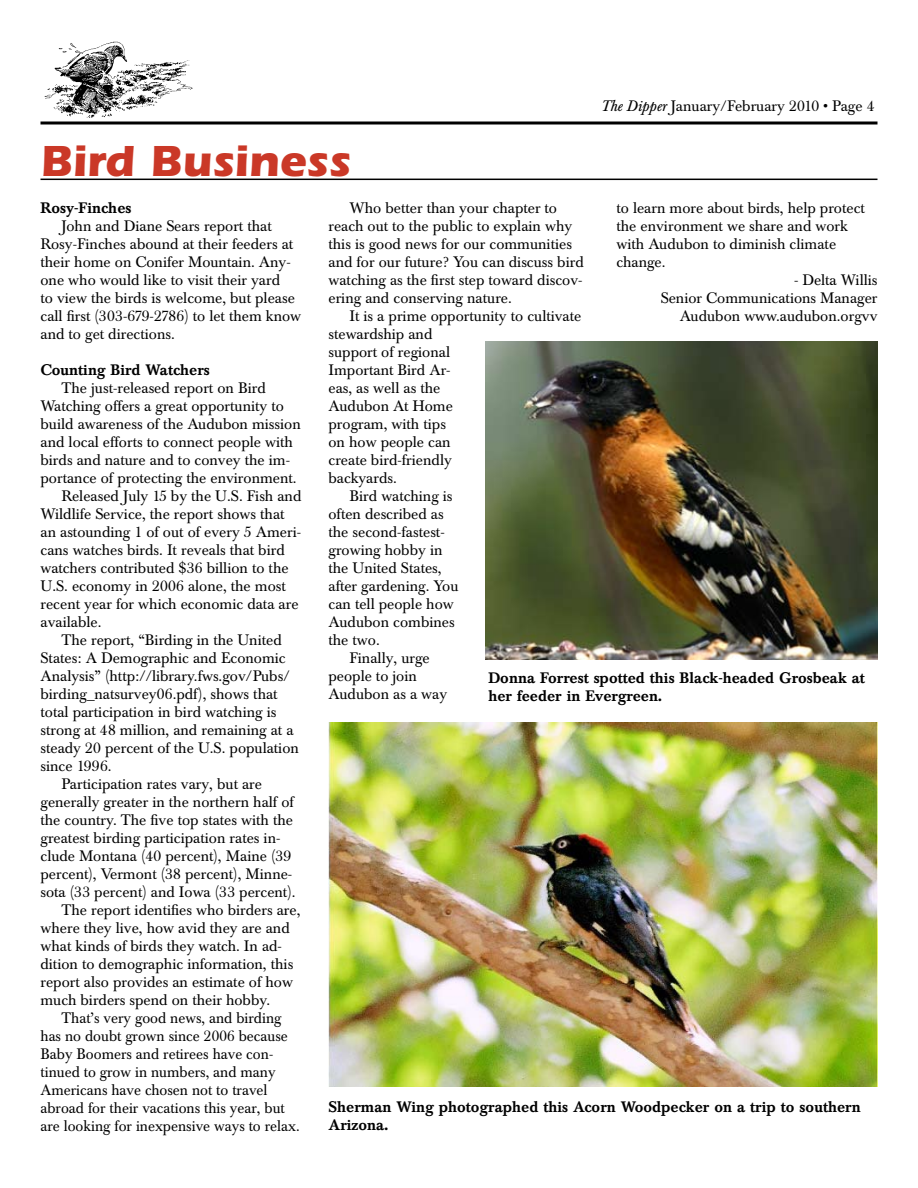
<style>
.page{position:relative;width:918px;height:1188px;background:#fff}
.page>*{position:absolute;margin:0;border:0;box-sizing:border-box;transform-origin:0 0}
.t1{font:700 45px "Itc Eras";color:#ca3827}
.t2{font:15px/18px "Baskerville BE";color:#000}
.t3{font:500 15px/18px "Baskerville BE";color:#000}
.s1{font-style:italic}
</style>
<div class="page">
<hr style="left:40px;top:122px;width:838px;height:2px;background:#000">
<img style="left:44px;top:41px;width:149px;height:77px">
<hr style="left:40px;top:179px;width:838px;height:1px;background:#000">
<img style="left:486px;top:341px;width:391px;height:318px">
<img style="left:329px;top:722px;width:549px;height:365px">
<p class="t2" style="left:601px;top:97px;width:263px"><span class="s1">The Dipper</span> January/February 2010 • Page</p>
<h1 class="t1" style="left:40px;top:135px;width:312px">Bird Business</h1>
<p class="t3" style="left:40px;top:199px;width:92px">Rosy-Finches</p>
<p class="t2" style="left:40px;top:217px;width:262px;text-indent:21px">John and Diane Sears report that Rosy-Finches abound at their feeders at their home on Conifer Mountain. Any&shy;one who would like to visit their yard<br>to view the birds is welcome, but please call first (303-679-2786) to let them know and to get directions.</p>
<p class="t3" style="left:40px;top:361px;width:171px">Counting Bird Watchers</p>
<p class="t2" style="left:62px;top:379px;width:206px">The just-released report on Bird</p>
<p class="t2" style="left:40px;top:397px;width:245px">Watching offers a great opportunity to</p>
<p class="t2" style="left:40px;top:415px;width:262px">build awareness of the Audubon mission</p>
<p class="t2" style="left:40px;top:433px;width:254px">and local efforts to connect people with</p>
<p class="t2" style="left:40px;top:451px;width:251px">birds and nature and to convey the im-</p>
<p class="t2" style="left:40px;top:469px;width:258px">portance of protecting the environment.</p>
<p class="t2" style="left:61px;top:487px;width:241px">Released July 15 by the U.S. Fish and</p>
<p class="t2" style="left:40px;top:505px;width:246px">Wildlife Service, the report shows that</p>
<p class="t2" style="left:40px;top:523px;width:262px">an astounding 1 of out of every 5 Ameri-</p>
<p class="t2" style="left:40px;top:541px;width:246px">cans watches birds. It reveals that bird</p>
<p class="t2" style="left:40px;top:559px;width:250px">watchers contributed $36 billion to the</p>
<p class="t2" style="left:40px;top:577px;width:247px">U.S. economy in 2006 alone, the most</p>
<p class="t2" style="left:40px;top:595px;width:260px">recent year for which economic data are</p>
<p class="t2" style="left:40px;top:613px;width:62px">available.</p>
<p class="t2" style="left:62px;top:631px;width:222px">The report, “Birding in the United</p>
<p class="t2" style="left:40px;top:649px;width:247px">States: A Demographic and Economic</p>
<p class="t2" style="left:40px;top:667px;width:251px">Analysis” (http://library.fws.gov/Pubs/</p>
<p class="t2" style="left:40px;top:685px;width:239px">birding_natsurvey06.pdf), shows that</p>
<p class="t2" style="left:40px;top:703px;width:237px">total participation in bird watching is</p>
<p class="t2" style="left:40px;top:721px;width:255px">strong at 48 million, and remaining at a</p>
<p class="t2" style="left:40px;top:739px;width:260px">steady 20 percent of the U.S. population</p>
<p class="t2" style="left:40px;top:757px;width:73px">since 1996.</p>
<p class="t2" style="left:62px;top:775px;width:202px">Participation rates vary, but are</p>
<p class="t2" style="left:40px;top:793px;width:255px">generally greater in the northern half of</p>
<p class="t2" style="left:40px;top:811px;width:254px">the country. The five top states with the</p>
<p class="t2" style="left:40px;top:829px;width:241px">greatest birding participation rates in-</p>
<p class="t2" style="left:40px;top:847px;width:252px">clude Montana (40 percent), Maine (39</p>
<p class="t2" style="left:40px;top:865px;width:253px">percent), Vermont (38 percent), Minne-</p>
<p class="t2" style="left:41px;top:883px;width:256px">sota (33 percent) and Iowa (33 percent).</p>
<p class="t2" style="left:62px;top:901px;width:241px">The report identifies who birders are,</p>
<p class="t2" style="left:41px;top:919px;width:251px">where they live, how avid they are and</p>
<p class="t2" style="left:41px;top:937px;width:243px">what kinds of birds they watch. In ad-</p>
<p class="t2" style="left:41px;top:955px;width:254px">dition to demographic information, this</p>
<p class="t2" style="left:41px;top:973px;width:254px">report also provides an estimate of how</p>
<p class="t2" style="left:41px;top:991px;width:231px">much birders spend on their hobby.</p>
<p class="t2" style="left:61px;top:1009px;width:222px">That’s very good news, and birding</p>
<p class="t2" style="left:40px;top:1027px;width:249px">has no doubt grown since 2006 because</p>
<p class="t2" style="left:40px;top:1045px;width:234px">Baby Boomers and retirees have con-</p>
<p class="t2" style="left:40px;top:1063px;width:237px">tinued to grow in numbers, and many</p>
<p class="t2" style="left:40px;top:1081px;width:229px">Americans have chosen not to travel</p>
<p class="t2" style="left:40px;top:1099px;width:246px">abroad for their vacations this year, but</p>
<p class="t2" style="left:40px;top:1117px;width:261px">are looking for inexpensive ways to relax.</p>
<p class="t2" style="left:616px;top:199px;width:250px">to learn more about birds, help protect the environment we share and work with Audubon to diminish climate change.</p>
<p class="t2" style="left:661px;top:271px;width:218px;text-align:right">- Delta Willis<br>Senior Communications Manager<br>Audubon www.audubon.orgvv</p>
<p class="t2" style="left:329px;top:199px;width:257px;text-indent:21px">Who better than your chapter to reach out to the public to explain why this is good news for our communities and for our future? You can discuss bird watching as the first step toward discov&shy;ering and conserving nature.</p>
<p class="t2" style="left:350px;top:307px;width:233px">It is a prime opportunity to cultivate</p>
<p class="t2" style="left:329px;top:325px;width:106px">stewardship and</p>
<p class="t2" style="left:329px;top:343px;width:123px">support of regional</p>
<p class="t2" style="left:329px;top:361px;width:124px">Important Bird Ar-</p>
<p class="t2" style="left:328px;top:379px;width:113px">eas, as well as the</p>
<p class="t2" style="left:328px;top:397px;width:126px">Audubon At Home</p>
<p class="t2" style="left:328px;top:415px;width:119px">program, with tips</p>
<p class="t2" style="left:328px;top:433px;width:124px">on how people can</p>
<p class="t2" style="left:328px;top:451px;width:125px">create bird-friendly</p>
<p class="t2" style="left:328px;top:469px;width:70px">backyards.</p>
<p class="t2" style="left:350px;top:487px;width:105px">Bird watching is</p>
<p class="t2" style="left:328px;top:505px;width:117px">often described as</p>
<p class="t2" style="left:328px;top:523px;width:118px">the second-fastest-</p>
<p class="t2" style="left:328px;top:541px;width:116px">growing hobby in</p>
<p class="t2" style="left:328px;top:559px;width:115px">the United States,</p>
<p class="t2" style="left:328px;top:577px;width:132px">after gardening. You</p>
<p class="t2" style="left:328px;top:595px;width:127px">can tell people how</p>
<p class="t2" style="left:328px;top:613px;width:128px">Audubon combines</p>
<p class="t2" style="left:328px;top:631px;width:53px">the two.</p>
<p class="t2" style="left:350px;top:649px;width:82px">Finally, urge</p>
<p class="t2" style="left:328px;top:667px;width:90px">people to join</p>
<p class="t2" style="left:328px;top:685px;width:120px">Audubon as a way</p>
<p class="t3" style="left:488px;top:670px;width:378px">Donna Forrest spotted this Black-headed Grosbeak at her feeder in Evergreen.</p>
<p class="t3" style="left:328px;top:1098px;width:534px">Sherman Wing photographed this Acorn Woodpecker on a trip to southern<br>Arizona.</p>
</div>
